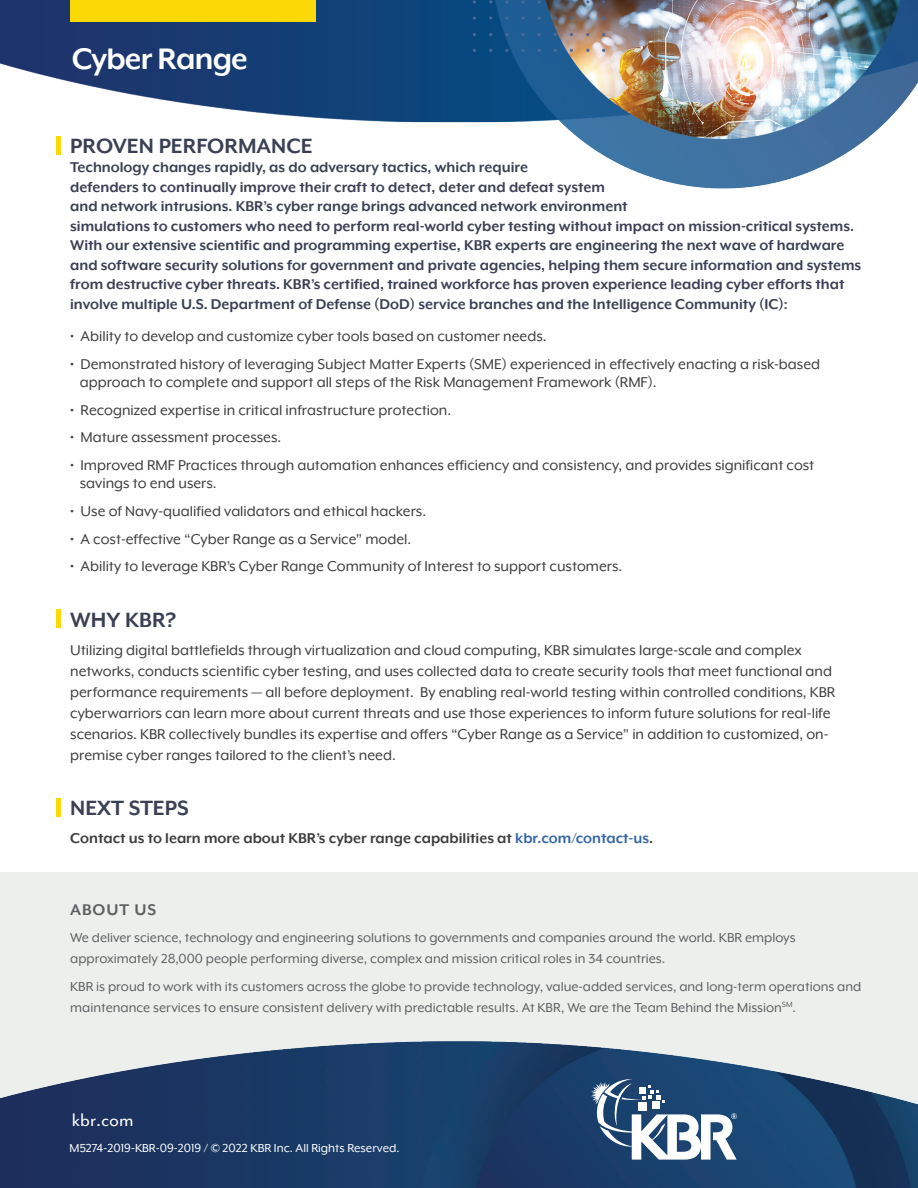
<style>
.page{position:relative;width:918px;height:1188px;background:#fff}
.page>*{position:absolute;margin:0;border:0;box-sizing:border-box;transform-origin:0 0}
.Handout_title{font:700 34.5px "Mr Eaves XL Mod OT";letter-spacing:-.025em;color:#fff}
.Bullet_level_3{font:700 24px "Mr Eaves XL Mod OT";color:#3b4054}
.Bullet_level_1{font:700 24px "Mr Eaves XL Mod OT";color:#3b4054}
.t1{font:21px "Mr Eaves Mod OT";color:#fff}
.Bullet_level_1-2{font:700 18px "Mr Eaves XL Mod OT";letter-spacing:.05em;color:#5f5f62}
.Bullet_level_1-3{font:16.5px/21px "Mr Eaves XL Mod OT";color:#3e3e3f}
.Bullet_level_3-2{font:700 16.5px/19.5px "Mr Eaves XL Mod OT";color:#3b4054}
.Bullet_level_1-4{font:700 16.5px "Mr Eaves XL Mod OT";color:#3e3e3f}
.Bullet_level_1-5{font:15px/21px "Mr Eaves XL Mod OT";color:#5f5f62}
.t2{font:13.5px "Mr Eaves XL Mod OT";color:#fff}
.s1{color:#3667a4}
</style>
<div class="page">
<div style="left:0;top:872px;width:918px;height:316px;background:#edefed"></div>
<img style="left:0;top:0;width:918px;height:189px">
<img style="left:0;top:1041px;width:918px;height:147px">
<svg style="left:591px;top:1079px;width:146px;height:81px;background:#6883a0"></svg>
<div style="left:70px;top:0;width:245px;height:22px;background:#fad906"></div>
<div style="left:56px;top:136px;width:5px;height:19px;background:#fad906"></div>
<div style="left:56px;top:609px;width:5px;height:19px;background:#fad906"></div>
<div style="left:56px;top:798px;width:5px;height:18px;background:#fad906"></div>
<p class="Handout_title" style="left:72px;top:39px;width:178px">Cyber Range</p>
<p class="Bullet_level_3" style="left:70px;top:132px;width:244px">PROVEN PERFORMANCE</p>
<p class="Bullet_level_3-2" style="left:70px;top:158px;width:793px">Technology changes rapidly, as do adversary tactics, which require<br>defenders to continually improve their craft to detect, deter and defeat system<br>and network intrusions. KBR’s cyber range brings advanced network environment<br>simulations to customers who need to perform real-world cyber testing without impact on mission-critical systems.<br>With our extensive scientific and programming expertise, KBR experts are engineering the next wave of hardware and software security solutions for government and private agencies, helping them secure information and systems from destructive cyber threats. KBR’s certified, trained workforce has proven experience leading cyber efforts that involve multiple U.S. Department of Defense (DoD) service branches and the Intelligence Community (IC):</p>
<p class="Bullet_level_1-3" style="left:70px;top:326px;width:478px">• Ability to develop and customize cyber tools based on customer needs.</p>
<p class="Bullet_level_1-3" style="left:80px;top:355px;width:742px;line-height:18px;text-indent:-10px">• Demonstrated history of leveraging Subject Matter Experts (SME) experienced in effectively enacting a risk-based approach to complete and support all steps of the Risk Management Framework (RMF).</p>
<p class="Bullet_level_1-3" style="left:70px;top:399px;width:383px">• Recognized expertise in critical infrastructure protection.</p>
<p class="Bullet_level_1-3" style="left:70px;top:427px;width:213px">• Mature assessment processes.</p>
<p class="Bullet_level_1-3" style="left:80px;top:456px;width:736px;line-height:18px;text-indent:-10px">• Improved RMF Practices through automation enhances efficiency and consistency, and provides significant cost savings to end users.</p>
<p class="Bullet_level_1-3" style="left:70px;top:501px;width:358px">• Use of Navy-qualified validators and ethical hackers.</p>
<p class="Bullet_level_1-3" style="left:70px;top:528px;width:343px">• A cost-effective “Cyber Range as a Service” model.</p>
<p class="Bullet_level_1-3" style="left:70px;top:556px;width:554px">• Ability to leverage KBR’s Cyber Range Community of Interest to support customers.</p>
<p class="Bullet_level_1" style="left:70px;top:606px;width:107px">WHY KBR?</p>
<p class="Bullet_level_1-3" style="left:70px;top:639px;width:767px">Utilizing digital battlefields through virtualization and cloud computing, KBR simulates large-scale and complex networks, conducts scientific cyber testing, and uses collected data to create security tools that meet functional and performance requirements — all before deployment. By enabling real-world testing within controlled conditions, KBR cyberwarriors can learn more about current threats and use those experiences to inform future solutions for real-life scenarios. KBR collectively bundles its expertise and offers “Cyber Range as a Service” in addition to customized, on&shy;premise cyber ranges tailored to the client’s need.</p>
<p class="Bullet_level_1" style="left:70px;top:795px;width:120px">NEXT STEPS</p>
<p class="Bullet_level_1-4" style="left:70px;top:829px;width:584px">Contact us to learn more about KBR’s cyber range capabilities at <span class="s1">kbr.com/contact-us</span>.</p>
<p class="Bullet_level_1-2" style="left:70px;top:899px;width:88px">ABOUT US</p>
<p class="Bullet_level_1-5" style="left:70px;top:927px;width:727px">We deliver science, technology and engineering solutions to governments and companies around the world. KBR employs approximately 28,000 people performing diverse, complex and mission critical roles in 34 countries.</p>
<p class="Bullet_level_1-5" style="left:70px;top:976px;width:793px">KBR is proud to work with its customers across the globe to provide technology, value-added services, and long-term operations and maintenance services to ensure consistent delivery with predictable results. At KBR, We are the Team Behind the Mission<sup>SM</sup>.</p>
<p class="t1" style="left:72px;top:1108px;width:64px">kbr.com</p>
<p class="t2" style="left:70px;top:1140px;width:331px">M5274-2019-KBR-09-2019 / © 2022 KBR Inc. All Rights Reserved.</p>
</div>
